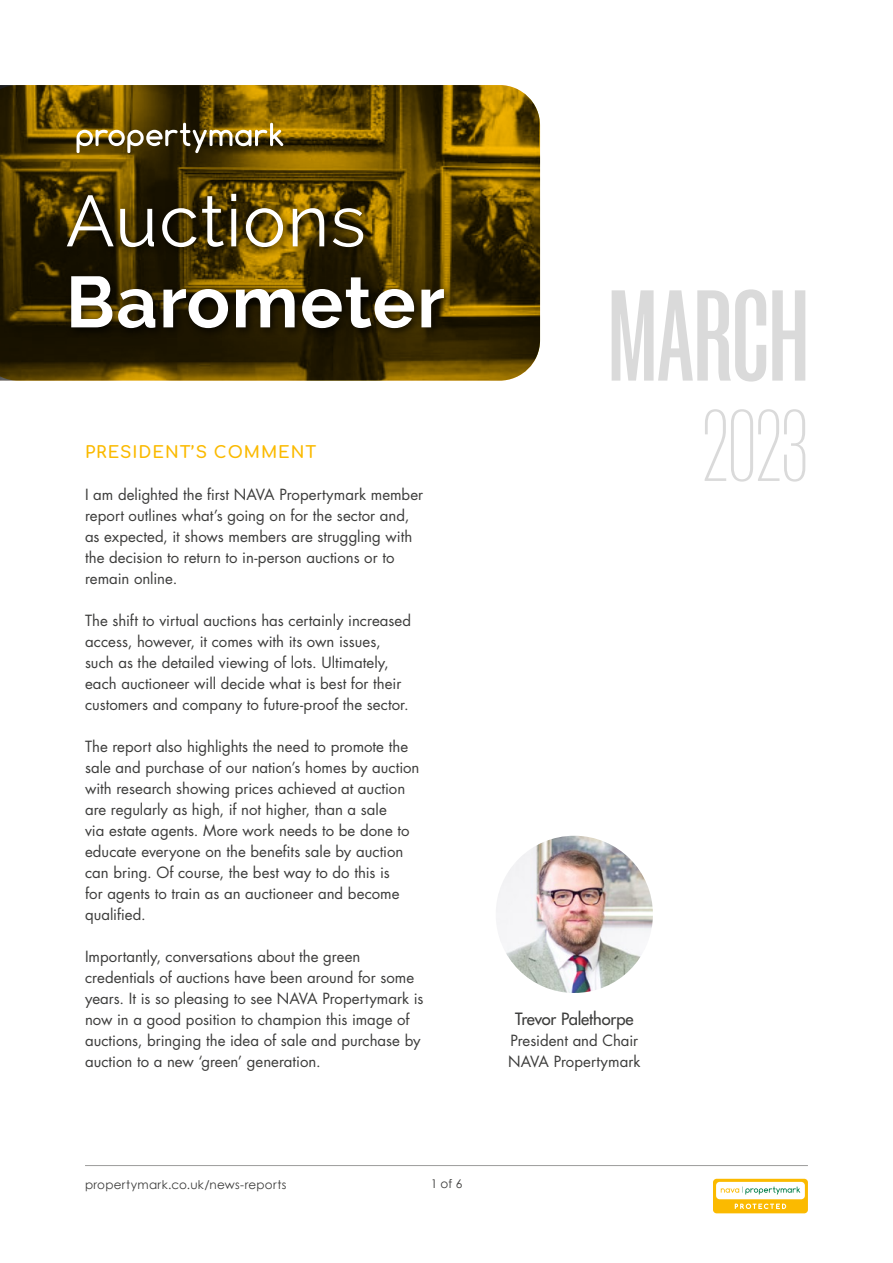
<style>
.page{position:relative;width:893px;height:1263px;background:#fff}
.page>*{position:absolute;margin:0;border:0;box-sizing:border-box;transform-origin:0 0}
.t1{font:500 121.95px "Test Manuka";color:#dadada}
.t2{font:300 96px "Test Manuka";color:#dadada}
.t3{font:700 72px "Raleway";letter-spacing:.02em;color:#fff}
.t4{font:72px "Raleway";letter-spacing:.02em;color:#fff}
.t5{font:700 16.5px "Comfortaa";letter-spacing:.06em;color:#fbba00}
.t6{font:500 16.5px "Futura Std";letter-spacing:-.005em;color:#3c3c3b}
.t7{font:15px/21px "Futura Std";color:#3c3c3b}
.t8{font:12px "Century Gothic";letter-spacing:.02em;color:#3c3c3b}
</style>
<div class="page">
<hr style="left:85px;top:1165px;width:723px;height:1px;background:#9d9d9c">
<svg style="left:713px;top:1179px;width:95px;height:34px"></svg>
<img style="left:496px;top:836px;width:157px;height:157px;border-radius:79px">
<svg style="left:0;top:85px;width:540px;height:296px;background:#574102"></svg>
<div style="left:62px;top:189px;width:394px;height:150px;background:#000;opacity:.75"></div>
<svg style="left:77px;top:123px;width:206px;height:30px"></svg>
<h3 class="t4" style="left:66px;top:179px;width:301px">Auctions</h3>
<h3 class="t3" style="left:66px;top:261px;width:381px">Barometer</h3>
<p class="t5" style="left:85px;top:437px;width:233px">PRESIDENT’S COMMENT</p>
<p class="t7" style="left:85px;top:484px;width:340px">I am delighted the first NAVA Propertymark member report outlines what’s going on for the sector and, as expected, it shows members are struggling with the decision to return to in-person auctions or to remain online.</p>
<p class="t7" style="left:85px;top:610px;width:328px">The shift to virtual auctions has certainly increased access, however, it comes with its own issues, such as the detailed viewing of lots. Ultimately, each auctioneer will decide what is best for their customers and company to future-proof the sector.</p>
<p class="t7" style="left:85px;top:736px;width:336px">The report also highlights the need to promote the sale and purchase of our nation’s homes by auction with research showing prices achieved at auction are regularly as high, if not higher, than a sale<br>via estate agents. More work needs to be done to educate everyone on the benefits sale by auction can bring. Of course, the best way to do this is<br>for agents to train as an auctioneer and become qualified.</p>
<p class="t7" style="left:85px;top:946px;width:340px">Importantly, conversations about the green credentials of auctions have been around for some years. It is so pleasing to see NAVA Propertymark is now in a good position to champion this image of auctions, bringing the idea of sale and purchase by auction to a new ‘green’ generation.</p>
<p class="t8" style="left:85px;top:1176px;width:203px">propertymark.co.uk/news-reports</p>
<p class="t8" style="left:431px;top:1175px;width:33px">1 of 6</p>
<h1 class="t1" style="left:608px;top:273px;width:202px">MARCH</h1>
<h2 class="t2" style="left:703px;top:399px;width:107px">2023</h2>
<p class="t6" style="left:515px;top:1009px;width:120px">Trevor Palethorpe</p>
<p class="t7" style="left:508px;top:1030px;width:134px">President and Chair<br>NAVA Propertymark</p>
</div>
